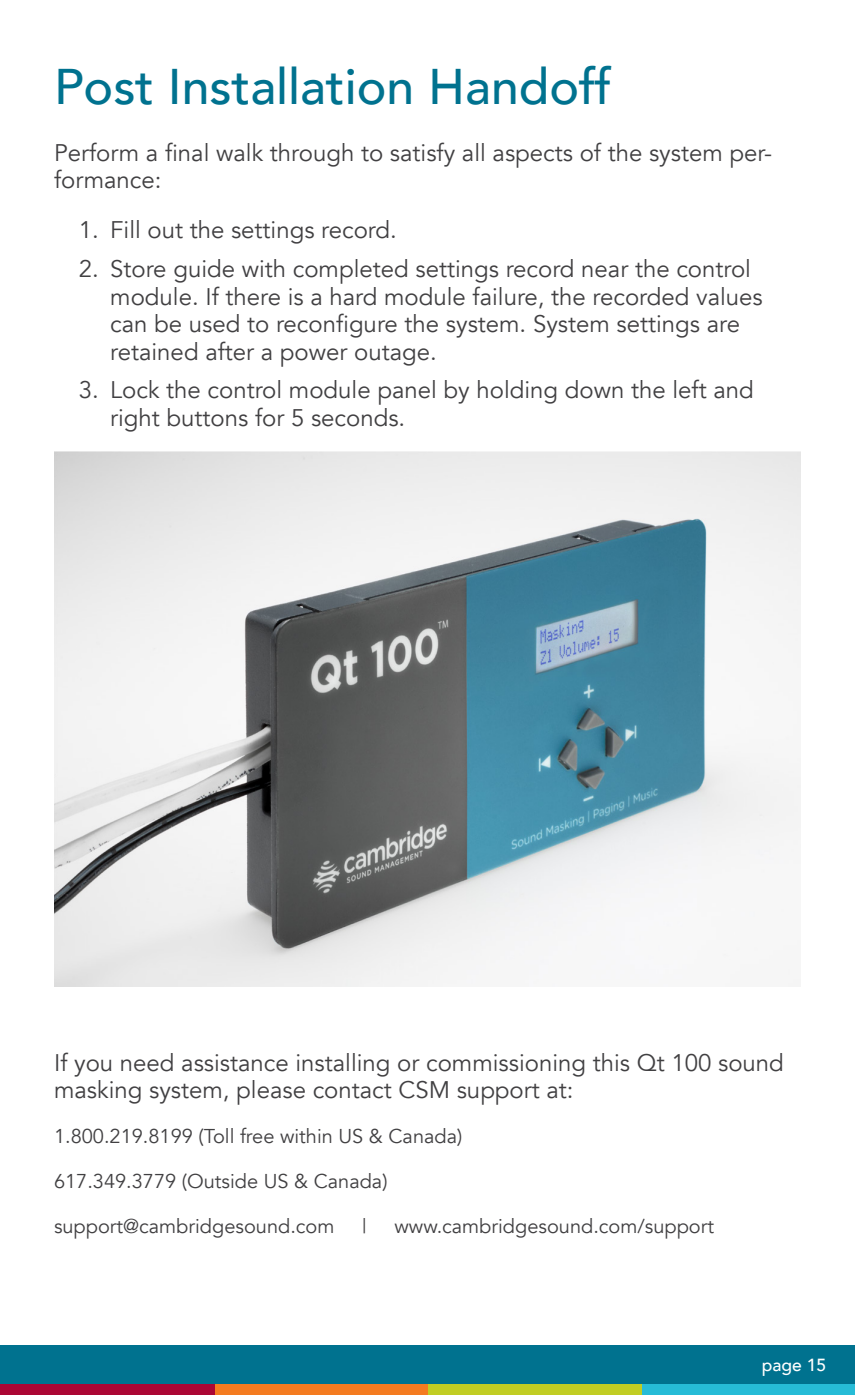
<style>
.page{position:relative;width:855px;height:1395px;background:#fff}
.page>*{position:absolute;margin:0;border:0;box-sizing:border-box;transform-origin:0 0}
.t1{font:500 50px "Avenir";color:#00728f}
.Avenir_basic_paragra{font:24px/27.5px "Avenir";color:#414042}
.Avenir_basic_paragra-2{font:20px "Avenir";color:#414042}
.t2{font:500 17.5px "Avenir";color:#fff}
</style>
<div class="page">
<div style="left:0;top:1346px;width:855px;height:38px;background:#00728f"></div>
<div style="left:640px;top:1384px;width:215px;height:11px;background:#26bcd7"></div>
<div style="left:428px;top:1384px;width:213px;height:11px;background:#c1cd23"></div>
<div style="left:215px;top:1384px;width:213px;height:11px;background:#f47b20"></div>
<div style="left:0;top:1384px;width:215px;height:11px;background:#ab0634"></div>
<img style="left:54px;top:451px;width:747px;height:536px">
<p class="t1" style="left:54px;top:43px;width:559px">Post Installation Handoff</p>
<p class="Avenir_basic_paragra" style="left:54px;top:139px;width:720px">Perform a final walk through to satisfy all aspects of the system per&shy;formance:</p>
<p class="Avenir_basic_paragra" style="left:79px;top:217px;width:319px">1. Fill out the settings record.</p>
<p class="Avenir_basic_paragra" style="left:110px;top:255px;width:654px;text-indent:-31px">2. Store guide with completed settings record near the control module. If there is a hard module failure, the recorded values can be used to reconfigure the system. System settings are retained after a power outage.</p>
<p class="Avenir_basic_paragra" style="left:110px;top:377px;width:645px;text-indent:-31px">3. Lock the control module panel by holding down the left and right buttons for 5 seconds.</p>
<p class="Avenir_basic_paragra" style="left:54px;top:1049px;width:731px">If you need assistance installing or commissioning this Qt 100 sound masking system, please contact CSM support at:</p>
<p class="Avenir_basic_paragra-2" style="left:54px;top:1124px;width:410px">1.800.219.8199 (Toll free within US &amp; Canada)</p>
<p class="Avenir_basic_paragra-2" style="left:54px;top:1169px;width:335px">617.349.3779 (Outside US &amp; Canada)</p>
<p class="Avenir_basic_paragra-2" style="left:54px;top:1214px;width:282px">support@cambridgesound.com</p>
<p class="Avenir_basic_paragra-2" style="left:362px;top:1214px;width:6px">|</p>
<p class="Avenir_basic_paragra-2" style="left:394px;top:1214px;width:321px">www.cambridgesound.com/support</p>
<p class="t2" style="left:762px;top:1349px;width:66px">page 15</p>
</div>
